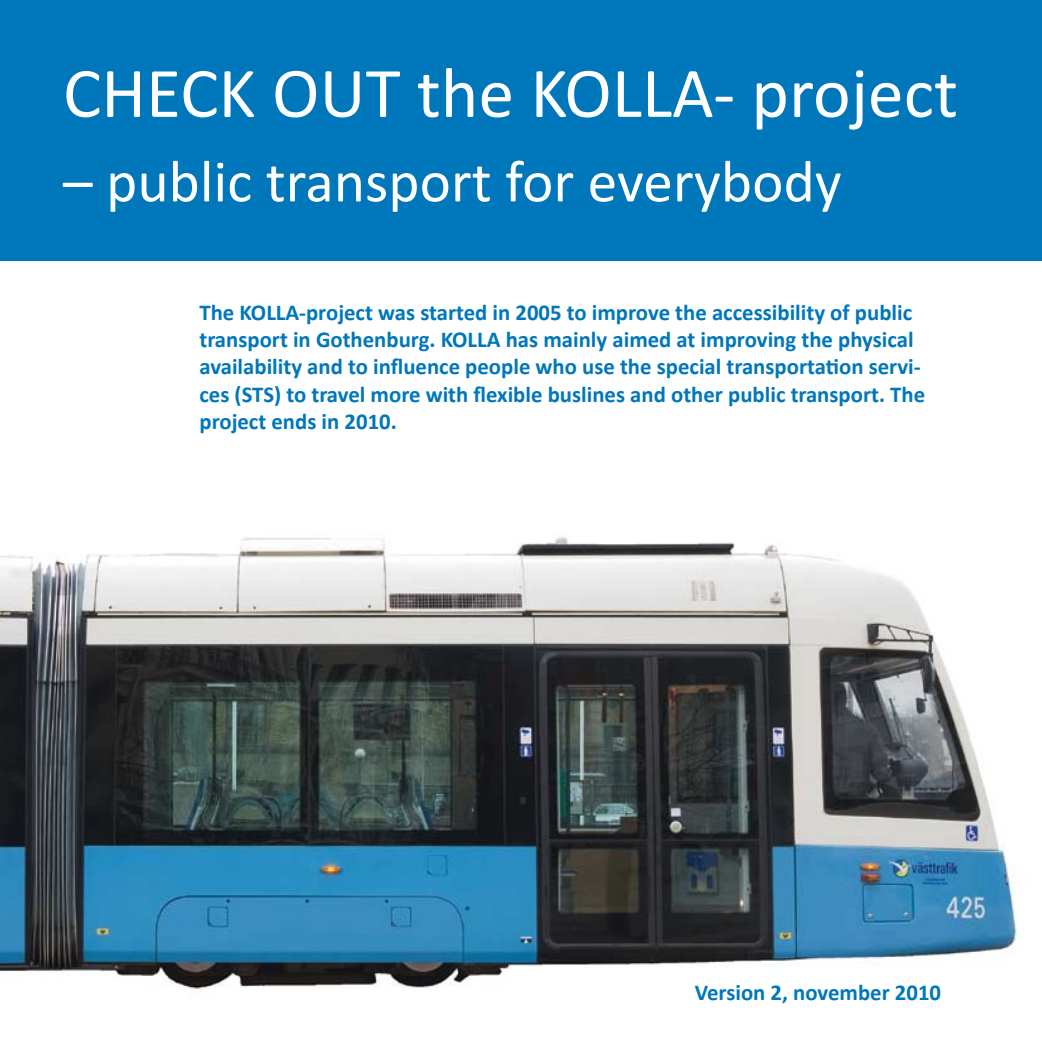
<style>
.page{position:relative;width:1042px;height:1042px;background:#fff}
.page>*{position:absolute;margin:0;border:0;box-sizing:border-box;transform-origin:0 0}
.t1{font:71.75px "Calibri";color:#fff}
.t2{font:59.5px "Calibri";color:#fff}
.t3{font:700 22.75px/27.3px "Calibri";color:#0077ba}
</style>
<div class="page">
<img style="left:0;top:537px;width:1017px;height:452px">
<div style="left:0;top:0;width:1042px;height:260px;background:#0077ba"></div>
<h1 class="t1" style="left:63px;top:49px;width:896px">CHECK OUT the KOLLA- project</h1>
<h2 class="t2" style="left:63px;top:145px;width:780px">– public transport for everybody</h2>
<p class="t3" style="left:199px;top:297px;width:727px">The KOLLA-project was started in 2005 to improve the accessibility of public transport in Gothenburg. KOLLA has mainly aimed at improving the physical availability and to influence people who use the special transportation servi&shy;ces (STS) to travel more with flexible buslines and other public transport. The project ends in 2010.</p>
<p class="t3" style="left:695px;top:978px;width:248px">Version 2, november 2010</p>
</div>
